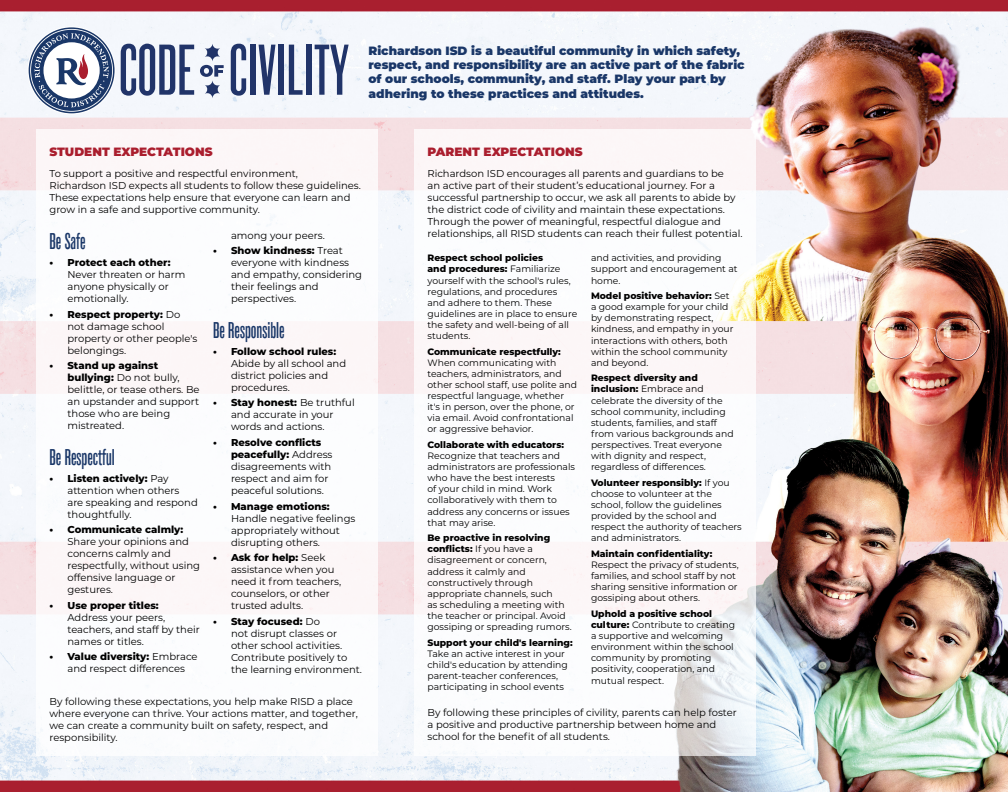
<style>
.page{position:relative;width:1008px;height:792px;background:#fff}
.page>*{position:absolute;margin:0;border:0;box-sizing:border-box;transform-origin:0 0}
.t1{font:20px "Poster Sans";color:#1a3768}
.t2{font:900 12px/14.4px "Montserrat";color:#1a3768}
.t3{font:900 12px "Montserrat";color:#aa1e2e}
.t4{font:10px/12px "Montserrat";color:#000}
.t5{font:9.2px/11.1px "Montserrat";color:#000}
.s1{font-weight:800}
</style>
<div class="page">
<img style="left:0;top:0;width:1008px;height:792px">
<div style="left:36px;top:130px;width:342px;height:626px;background:#fff"></div>
<div style="left:414px;top:130px;width:342px;height:626px;background:#fff"></div>
<svg style="left:121px;top:44px;width:73px;height:52px"></svg>
<svg style="left:231px;top:44px;width:15px;height:52px"></svg>
<div style="left:250px;top:45px;width:6px;height:50px;background:#213469"></div>
<svg style="left:259px;top:45px;width:16px;height:50px"></svg>
<div style="left:278px;top:45px;width:6px;height:50px;background:#213469"></div>
<svg style="left:289px;top:45px;width:14px;height:50px"></svg>
<div style="left:306px;top:45px;width:5px;height:50px;background:#213469"></div>
<svg style="left:315px;top:45px;width:34px;height:50px"></svg>
<svg style="left:29px;top:27px;width:86px;height:86px"></svg>
<svg style="left:200px;top:44px;width:24px;height:54px"></svg>
<p class="t2" style="left:368px;top:42px;width:378px">Richardson ISD is a beautiful community in which safety, respect, and responsibility are an active part of the fabric of our schools, community, and staff. Play your part by adhering to these practices and attitudes.</p>
<p class="t3" style="left:50px;top:142px;width:165px">STUDENT EXPECTATIONS</p>
<p class="t4" style="left:50px;top:167px;width:313px">To support a positive and respectful environment,<br>Richardson ISD expects all students to follow these guidelines.<br>These expectations help ensure that everyone can learn and grow in a safe and supportive community.</p>
<p class="t1" style="left:50px;top:229px;width:38px">Be Safe</p>
<p class="t4" style="left:68px;top:256px;width:119px;text-indent:-18px"><span class="s1">• Protect each other:<br></span>Never threaten or harm anyone physically or emotionally.</p>
<p class="t4" style="left:68px;top:308px;width:131px;text-indent:-18px"><span class="s1">• Respect property:</span> Do not damage school property or other people's belongings.</p>
<p class="t4" style="left:68px;top:359px;width:134px;text-indent:-18px"><span class="s1">• Stand up against bullying:</span> Do not bully, belittle, or tease others. Be an upstander and support those who are being mistreated.</p>
<p class="t1" style="left:50px;top:445px;width:67px">Be Respectful</p>
<p class="t4" style="left:68px;top:472px;width:132px;text-indent:-18px"><span class="s1">• Listen actively:</span> Pay attention when others<br>are speaking and respond thoughtfully.</p>
<p class="t4" style="left:68px;top:523px;width:134px;text-indent:-18px"><span class="s1">• Communicate calmly:<br></span>Share your opinions and concerns calmly and respectfully, without using offensive language or gestures.</p>
<p class="t4" style="left:68px;top:599px;width:134px;text-indent:-18px"><span class="s1">• Use proper titles:<br></span>Address your peers, teachers, and staff by their names or titles.</p>
<p class="t4" style="left:50px;top:651px;width:150px;text-align:center"><span class="s1">• Value diversity:</span> Embrace and respect differences</p>
<p class="t4" style="left:231px;top:229px;width:95px">among your peers.</p>
<p class="t4" style="left:231px;top:244px;width:133px;text-indent:-18px"><span class="s1">• Show kindness:</span> Treat everyone with kindness and empathy, considering their feelings and perspectives.</p>
<p class="t1" style="left:213px;top:318px;width:73px">Be Responsible</p>
<p class="t4" style="left:231px;top:345px;width:117px;text-indent:-18px"><span class="s1">• Follow school rules:<br></span>Abide by all school and district policies and procedures.</p>
<p class="t4" style="left:231px;top:397px;width:125px;text-indent:-18px"><span class="s1">• Stay honest:</span> Be truthful and accurate in your words and actions.</p>
<p class="t4" style="left:231px;top:436px;width:103px;text-indent:-18px"><span class="s1">• Resolve conflicts peacefully:</span> Address disagreements with respect and aim for peaceful solutions.</p>
<p class="t4" style="left:231px;top:500px;width:126px;text-indent:-18px"><span class="s1">• Manage emotions:<br></span>Handle negative feelings appropriately without disrupting others.</p>
<p class="t4" style="left:231px;top:551px;width:112px;text-indent:-18px"><span class="s1">• Ask for help:</span> Seek assistance when you need it from teachers, counselors, or other trusted adults.</p>
<p class="t4" style="left:231px;top:615px;width:133px;text-indent:-18px"><span class="s1">• Stay focused:</span> Do<br>not disrupt classes or other school activities.<br>Contribute positively to the learning environment.</p>
<p class="t4" style="left:50px;top:695px;width:310px">By following these expectations, you help make RISD a place where everyone can thrive. Your actions matter, and together, we can create a community built on safety, respect, and responsibility.</p>
<p class="t3" style="left:428px;top:142px;width:157px">PARENT EXPECTATIONS</p>
<p class="t4" style="left:428px;top:167px;width:316px">Richardson ISD encourages all parents and guardians to be<br>an active part of their student’s educational journey. For a successful partnership to occur, we ask all parents to abide by the district code of civility and maintain these expectations.<br>Through the power of meaningful, respectful dialogue and relationships, all RISD students can reach their fullest potential.</p>
<p class="t5" style="left:428px;top:252px;width:151px"><span class="s1">Respect school policies<br>and procedures:</span> Familiarize yourself with the school's rules, regulations, and procedures and adhere to them. These guidelines are in place to ensure the safety and well-being of all students.</p>
<p class="t5" style="left:428px;top:346px;width:151px"><span class="s1">Communicate respectfully:<br></span>When communicating with teachers, administrators, and other school staff, use polite and respectful language, whether it's in person, over the phone, or via email. Avoid confrontational or aggressive behavior.</p>
<p class="t5" style="left:428px;top:439px;width:149px"><span class="s1">Collaborate with educators:<br></span>Recognize that teachers and administrators are professionals who have the best interests<br>of your child in mind. Work collaboratively with them to address any concerns or issues that may arise.</p>
<p class="t5" style="left:428px;top:532px;width:146px"><span class="s1">Be proactive in resolving conflicts:</span> If you have a disagreement or concern, address it calmly and constructively through appropriate channels, such<br>as scheduling a meeting with the teacher or principal. Avoid gossiping or spreading rumors.</p>
<p class="t5" style="left:428px;top:637px;width:147px"><span class="s1">Support your child's learning:<br></span>Take an active interest in your child's education by attending parent-teacher conferences, participating in school events</p>
<p class="t5" style="left:591px;top:252px;width:148px">and activities, and providing support and encouragement at home.</p>
<p class="t5" style="left:591px;top:290px;width:144px"><span class="s1">Model positive behavior:</span> Set a good example for your child by demonstrating respect, kindness, and empathy in your interactions with others, both within the school community and beyond.</p>
<p class="t5" style="left:591px;top:372px;width:144px"><span class="s1">Respect diversity and inclusion:</span> Embrace and celebrate the diversity of the school community, including students, families, and staff from various backgrounds and perspectives. Treat everyone with dignity and respect, regardless of differences.</p>
<p class="t5" style="left:591px;top:477px;width:152px"><span class="s1">Volunteer responsibly:</span> If you choose to volunteer at the school, follow the guidelines provided by the school and respect the authority of teachers and administrators.</p>
<p class="t5" style="left:591px;top:548px;width:149px"><span class="s1">Maintain confidentiality:<br></span>Respect the privacy of students, families, and school staff by not sharing sensitive information or gossiping about others.</p>
<p class="t5" style="left:591px;top:608px;width:146px"><span class="s1">Uphold a positive school culture:</span> Contribute to creating a supportive and welcoming environment within the school community by promoting positivity, cooperation, and</p>
<p class="t5" style="left:591px;top:675px;width:75px">mutual respect.</p>
<p class="t4" style="left:428px;top:706px;width:311px">By following these principles of civility, parents can help foster a positive and productive partnership between home and school for the benefit of all students.</p>
</div>
